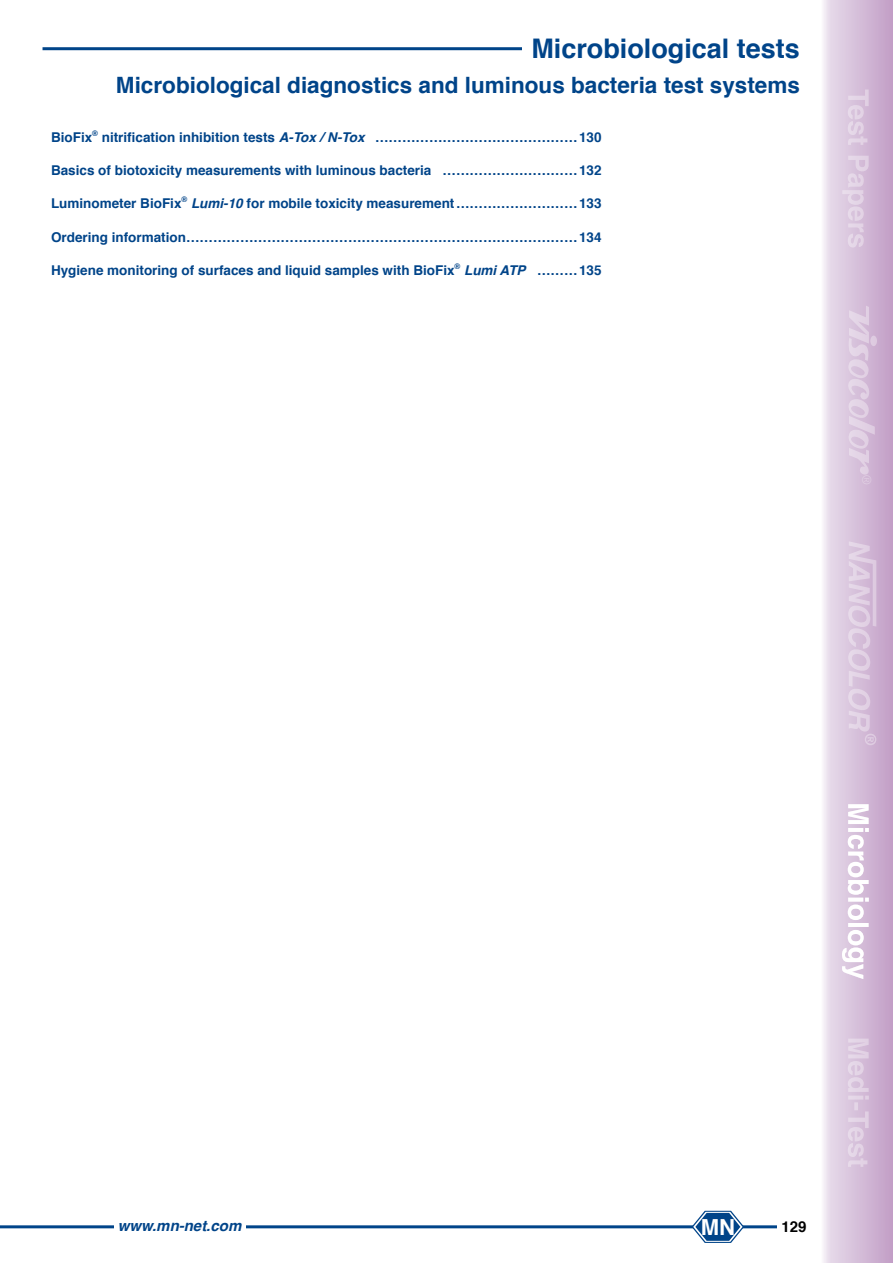
<style>
.page{position:relative;width:893px;height:1263px;background:#fff}
.page>*{position:absolute;margin:0;border:0;box-sizing:border-box;transform-origin:0 0}
.t1{font:700 27px "Helvetica";color:#004489}
.t2{font:700 22.5px "Helvetica";color:#004489}
.t3{font:700 22.2px "Helvetica";color:#fff}
.t4{font:italic 700 15px "Helvetica";color:#004489}
.t5{font:700 15px "Helvetica";color:#000}
.t6{font:700 13.5px "Helvetica";color:#004489}
.s1{font-style:italic}
</style>
<div class="page">
<hr style="left:43px;top:47px;width:757px;height:3px;background:#004489">
<hr style="left:0;top:1225px;width:803px;height:3px;background:#004489">
<div style="left:777px;top:1216px;width:34px;height:21px;background:#fff"></div>
<div style="left:114px;top:1219px;width:131px;height:15px;background:#fff"></div>
<svg style="left:692px;top:1211px;width:52px;height:32px"></svg>
<div style="left:522px;top:33px;width:278px;height:31px;background:#fff"></div>
<svg style="left:823px;top:0;width:70px;height:1263px;background:#d8c2db"></svg>
<div style="left:870px;top:336px;width:7px;height:10px;background:#dac5dc;border-radius:50%"></div>
<svg style="left:842px;top:89px;width:34px;height:1078px;background:#d9c4dc"></svg>
<h1 class="t1" style="left:531px;top:27px;width:270px">Microbiological tests</h1>
<h2 class="t2" style="left:116px;top:67px;width:685px">Microbiological diagnostics and luminous bacteria test systems</h2>
<p class="t6" style="left:51px;top:126px;width:552px">BioFix<sup>®</sup> nitrification inhibition tests <span class="s1">A-Tox / N-Tox</span> ………………………………………130</p>
<p class="t6" style="left:51px;top:160px;width:552px">Basics of biotoxicity measurements with luminous bacteria …………………………132</p>
<p class="t6" style="left:51px;top:193px;width:552px">Luminometer BioFix<sup>®</sup> <span class="s1">Lumi-10</span> for mobile toxicity measurement………………………133</p>
<p class="t6" style="left:51px;top:226px;width:552px">Ordering information……………………………………………………………………………134</p>
<p class="t6" style="left:51px;top:259px;width:552px">Hygiene monitoring of surfaces and liquid samples with BioFix<sup>®</sup> <span class="s1">Lumi ATP</span> ………135</p>
<p class="t4" style="left:118px;top:1213px;width:125px">www.mn-net.com</p>
<h3 class="t3" style="left:701px;top:1209px;width:36px">MN</h3>
<p class="t5" style="left:782px;top:1214px;width:27px">129</p>
</div>
